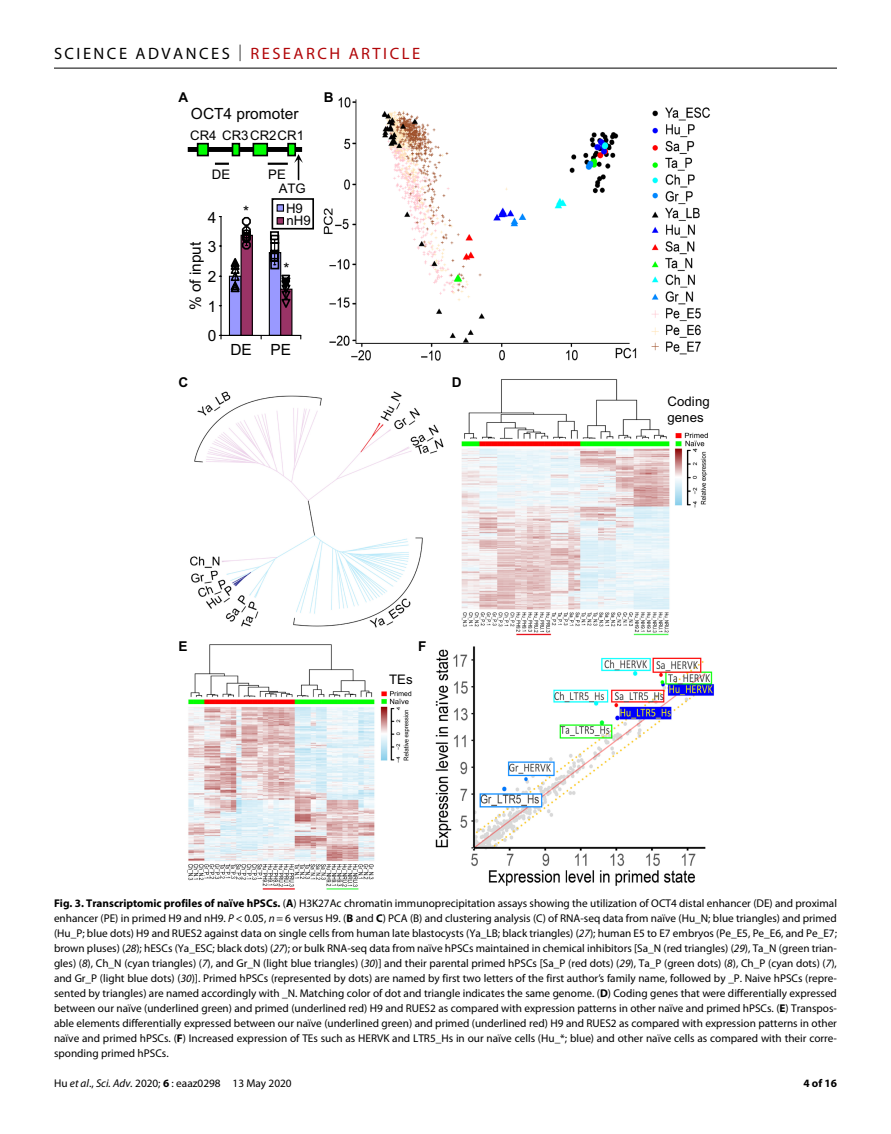
<style>
.page{position:relative;width:891px;height:1134px;background:#fff}
.page>*{position:absolute;margin:0;border:0;box-sizing:border-box;transform-origin:0 0}
.t1{font:16.5px "Myriad Pro";letter-spacing:.15em;color:#000}
.t2{font:15.45px "Arial";color:#000}
.t3{font:700 13.65px "Arial";color:#000}
.t4{font:13.2px/13.5px "Arial";letter-spacing:.005em;color:#000}
.t5{font:11.25px/15px "Myriad Pro";color:#000;text-align:justify}
.t6{font:700 11.25px "Myriad Pro";color:#000}
.s1{font-weight:300}
.s2{color:#b10508}
.s3{font-weight:700}
.s4{font-style:italic}
</style>
<div class="page">
<hr style="left:54px;top:68px;width:783px;height:1px;background:#000">
<img style="left:187px;top:97px;width:527px;height:793px">
<div style="left:188px;top:147px;width:114px;height:5px;background:#000"></div>
<div style="left:288px;top:144px;width:7px;height:12px;background:#0f0"></div>
<div style="left:287px;top:143px;width:9px;height:13px;border:2px solid #000"></div>
<div style="left:254px;top:144px;width:13px;height:12px;background:#0f0"></div>
<div style="left:253px;top:143px;width:15px;height:13px;border:2px solid #000"></div>
<div style="left:233px;top:144px;width:6px;height:12px;background:#0f0"></div>
<div style="left:232px;top:143px;width:8px;height:13px;border:2px solid #000"></div>
<div style="left:198px;top:144px;width:10px;height:12px;background:#0f0"></div>
<div style="left:197px;top:143px;width:12px;height:13px;border:2px solid #000"></div>
<svg style="left:294px;top:154px;width:9px;height:26px"></svg>
<svg style="left:215px;top:163px;width:14px;height:2px"></svg>
<hr style="left:268px;top:163px;width:20px;height:2px;background:#000">
<div style="left:229px;top:276px;width:12px;height:59px;background:#99f"></div>
<div style="left:229px;top:276px;width:13px;height:60px;border:1px solid #000"></div>
<div style="left:269px;top:253px;width:12px;height:82px;background:#99f"></div>
<div style="left:269px;top:252px;width:12px;height:84px;border:1px solid #000"></div>
<div style="left:241px;top:235px;width:11px;height:100px;background:#936"></div>
<div style="left:241px;top:235px;width:12px;height:101px;border:1px solid #000"></div>
<div style="left:281px;top:289px;width:11px;height:46px;background:#936"></div>
<div style="left:280px;top:289px;width:12px;height:47px;border:1px solid #000"></div>
<hr style="left:220px;top:217px;width:2px;height:118px;background:#000">
<hr style="left:221px;top:335px;width:80px;height:1px;background:#000">
<svg style="left:279px;top:206px;width:3px;height:4px"></svg>
<div style="left:277px;top:204px;width:7px;height:8px;border:1px solid #000"></div>
<svg style="left:279px;top:219px;width:3px;height:4px"></svg>
<div style="left:277px;top:217px;width:7px;height:8px;border:1px solid #000"></div>
<svg style="left:229px;top:215px;width:23px;height:78px"></svg>
<svg style="left:269px;top:230px;width:23px;height:81px"></svg>
<div style="left:272px;top:198px;width:42px;height:32px;border:2px solid #000"></div>
<h1 class="t1" style="left:54px;top:40px;width:368px">SCIENCE ADVANCES <span class="s1">|</span> <span class="s2">RESEARCH ARTICLE</span></h1>
<p class="t3" style="left:178px;top:89px;width:11px">A</p>
<h2 class="t2" style="left:191px;top:103px;width:109px">OCT4 promoter</h2>
<p class="t4" style="left:190px;top:128px;width:115px">CR4 CR3CR2CR1</p>
<p class="t4" style="left:212px;top:168px;width:20px">DE</p>
<p class="t4" style="left:279px;top:168px;width:29px;text-indent:-10px">PE<br>ATG</p>
<h2 class="t2" style="left:208px;top:207px;width:10px">4</h2>
<h2 class="t2" style="left:208px;top:236px;width:10px">3</h2>
<h2 class="t2" style="left:185px;top:310px;width:70px;rotate:-90deg">% of input</h2>
<h2 class="t2" style="left:208px;top:267px;width:10px">2</h2>
<h2 class="t2" style="left:208px;top:297px;width:10px">1</h2>
<p class="t3" style="left:178px;top:374px;width:11px">C</p>
<h2 class="t2" style="left:208px;top:326px;width:10px">0</h2>
<h2 class="t2" style="left:243px;top:202px;width:8px">*</h2>
<p class="t4" style="left:286px;top:202px;width:26px;line-height:12.8px">H9 nH9</p>
<h2 class="t2" style="left:283px;top:258px;width:8px">*</h2>
<h2 class="t2" style="left:231px;top:339px;width:62px">DE PE</h2>
<p class="t3" style="left:324px;top:89px;width:11px">B</p>
<p class="t3" style="left:452px;top:374px;width:11px">D</p>
<p class="t3" style="left:178px;top:638px;width:11px">E</p>
<p class="t3" style="left:418px;top:638px;width:10px">F</p>
<p class="t4" style="left:389px;top:673px;width:25px">TEs</p>
<p class="t4" style="left:668px;top:393px;width:44px;line-height:15.9px">Coding genes</p>
<p class="t5" style="left:54px;top:896px;width:785px"><span class="s3">Fig. 3. Transcriptomic profiles of naïve hPSCs.</span> (<span class="s3">A</span>) H3K27Ac chromatin immunoprecipitation assays showing the utilization of OCT4 distal enhancer (DE) and proximal enhancer (PE) in primed H9 and nH9. <span class="s4">P</span> &lt; 0.05, <span class="s4">n</span> = 6 versus H9. (<span class="s3">B</span> and <span class="s3">C</span>) PCA (B) and clustering analysis (C) of RNA-seq data from naïve (Hu_N; blue triangles) and primed (Hu_P; blue dots) H9 and RUES2 against data on single cells from human late blastocysts (Ya_LB; black triangles) (<span class="s4">27</span>); human E5 to E7 embryos (Pe_E5, Pe_E6, and Pe_E7; brown pluses) (<span class="s4">28</span>); hESCs (Ya_ESC; black dots) (<span class="s4">27</span>); or bulk RNA-seq data from naïve hPSCs maintained in chemical inhibitors [Sa_N (red triangles) (<span class="s4">29</span>), Ta_N (green trian&shy;gles) (<span class="s4">8</span>), Ch_N (cyan triangles) (<span class="s4">7</span>), and Gr_N (light blue triangles) (<span class="s4">30</span>)] and their parental primed hPSCs [Sa_P (red dots) (<span class="s4">29</span>), Ta_P (green dots) (<span class="s4">8</span>), Ch_P (cyan dots) (<span class="s4">7</span>), and Gr_P (light blue dots) (<span class="s4">30</span>)]. Primed hPSCs (represented by dots) are named by first two letters of the first author’s family name, followed by _P. Naive hPSCs (repre&shy;sented by triangles) are named accordingly with _N. Matching color of dot and triangle indicates the same genome. (<span class="s3">D</span>) Coding genes that were differentially expressed between our naïve (underlined green) and primed (underlined red) H9 and RUES2 as compared with expression patterns in other naïve and primed hPSCs. (<span class="s3">E</span>) Transpos&shy;able elements differentially expressed between our naïve (underlined green) and primed (underlined red) H9 and RUES2 as compared with expression patterns in other naïve and primed hPSCs. (<span class="s3">F</span>) Increased expression of TEs such as HERVK and LTR5_Hs in our naïve cells (Hu_*; blue) and other naïve cells as compared with their corre&shy;sponding primed hPSCs.</p>
<p class="t5" style="left:54px;top:1076px;width:239px">Hu <span class="s4">et al</span>., <span class="s4">Sci. Adv.</span> 2020; <span class="s3">6</span> : eaaz0298 13 May 2020</p>
<p class="t6" style="left:803px;top:1074px;width:35px">4 of 16</p>
</div>
